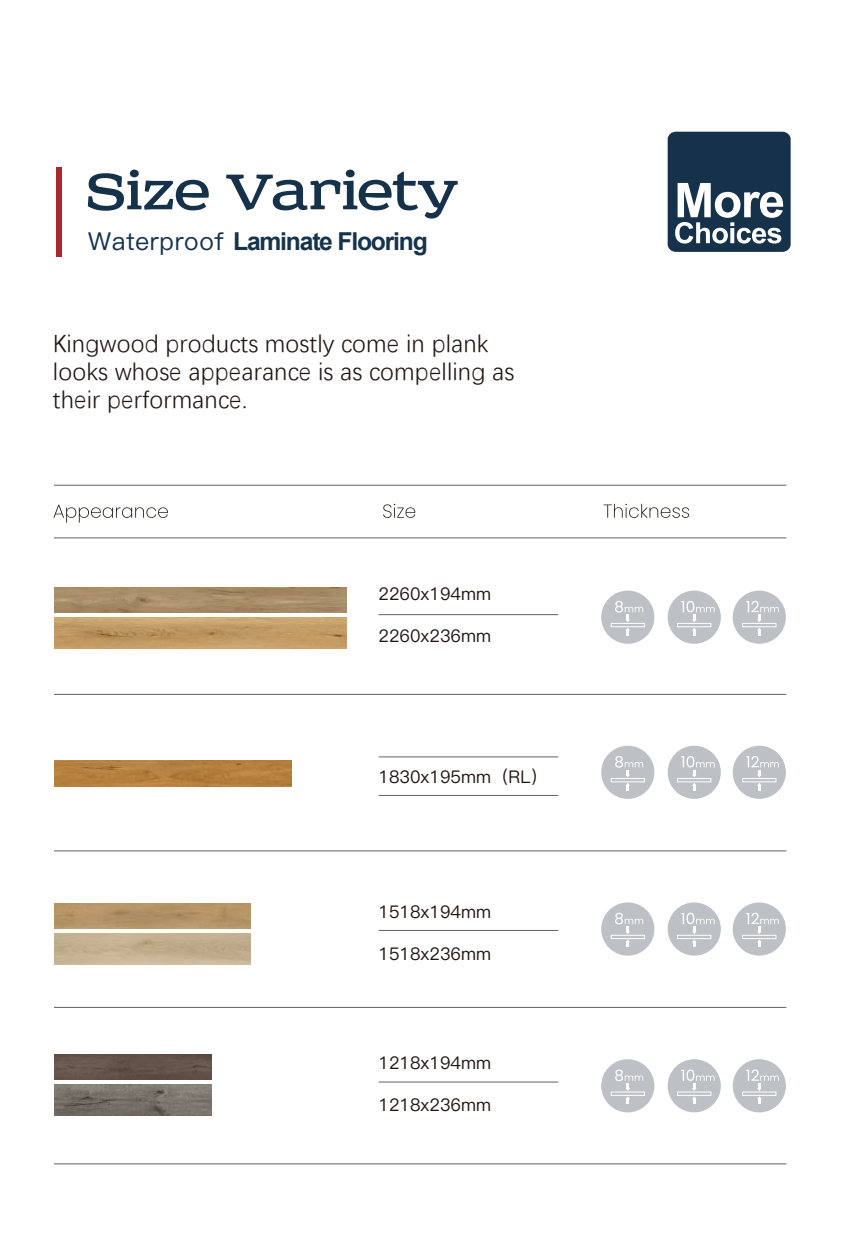
<style>
.page{position:relative;width:844px;height:1241px;background:#fff}
.page>*{position:absolute;margin:0;border:0;box-sizing:border-box;transform-origin:0 0}
.t1{font:700 24.68px "Arial";letter-spacing:-.05em;color:#16334d}
.t2{font:24.5px/28px "Deng Xian";color:#221612}
.t3{font:17.5px "Ping Fang SC Medium";color:#221612}
.s1{font-family:"Ping Fang SC Medium";font-weight:400}
</style>
<div class="page">
<svg style="left:88px;top:170px;width:121px;height:41px"></svg>
<svg style="left:226px;top:170px;width:231px;height:48px"></svg>
<div style="left:667px;top:132px;width:123px;height:120px;background:#16324b;border-radius:8px"></div>
<svg style="left:675px;top:183px;width:108px;height:60px"></svg>
<svg style="left:603px;top:503px;width:86px;height:15px"></svg>
<hr style="left:54px;top:485px;width:732px;height:1px;background:#5f6263">
<hr style="left:54px;top:537px;width:732px;height:1px;background:#5f6263">
<hr style="left:54px;top:694px;width:732px;height:1px;background:#5f6263">
<hr style="left:54px;top:850px;width:732px;height:1px;background:#5f6263">
<hr style="left:54px;top:1006px;width:732px;height:1px;background:#5f6263">
<hr style="left:54px;top:1163px;width:732px;height:1px;background:#5f6263">
<hr style="left:378px;top:614px;width:180px;height:1px;background:#5f6263">
<hr style="left:378px;top:930px;width:180px;height:1px;background:#5f6263">
<hr style="left:378px;top:1081px;width:180px;height:1px;background:#5f6263">
<hr style="left:378px;top:756px;width:180px;height:1px;background:#5f6263">
<hr style="left:378px;top:795px;width:180px;height:1px;background:#5f6263">
<svg style="left:53px;top:504px;width:115px;height:18px"></svg>
<svg style="left:383px;top:503px;width:32px;height:15px"></svg>
<div style="left:601px;top:590px;width:53px;height:53px;background:#bdc0c4;border-radius:50%"></div>
<div style="left:610px;top:623px;width:34px;height:4px;border:1px solid #fff"></div>
<svg style="left:615px;top:601px;width:28px;height:34px"></svg>
<div style="left:667px;top:590px;width:53px;height:53px;background:#bdc0c4;border-radius:50%"></div>
<div style="left:677px;top:623px;width:34px;height:4px;border:1px solid #fff"></div>
<svg style="left:681px;top:601px;width:33px;height:34px"></svg>
<div style="left:732px;top:590px;width:53px;height:53px;background:#bdc0c4;border-radius:50%"></div>
<div style="left:742px;top:623px;width:34px;height:4px;border:1px solid #fff"></div>
<svg style="left:746px;top:601px;width:32px;height:34px"></svg>
<div style="left:601px;top:745px;width:53px;height:53px;background:#bdc0c4;border-radius:50%"></div>
<div style="left:610px;top:778px;width:34px;height:4px;border:1px solid #fff"></div>
<svg style="left:615px;top:756px;width:28px;height:34px"></svg>
<div style="left:667px;top:745px;width:53px;height:53px;background:#bdc0c4;border-radius:50%"></div>
<div style="left:677px;top:778px;width:34px;height:4px;border:1px solid #fff"></div>
<svg style="left:681px;top:756px;width:33px;height:34px"></svg>
<div style="left:732px;top:745px;width:53px;height:53px;background:#bdc0c4;border-radius:50%"></div>
<div style="left:742px;top:778px;width:34px;height:4px;border:1px solid #fff"></div>
<svg style="left:746px;top:756px;width:32px;height:34px"></svg>
<div style="left:601px;top:902px;width:53px;height:53px;background:#bdc0c4;border-radius:50%"></div>
<div style="left:610px;top:934px;width:34px;height:4px;border:1px solid #fff"></div>
<svg style="left:615px;top:912px;width:28px;height:21px"></svg>
<svg style="left:626px;top:939px;width:4px;height:7px"></svg>
<div style="left:667px;top:902px;width:53px;height:53px;background:#bdc0c4;border-radius:50%"></div>
<div style="left:677px;top:934px;width:34px;height:4px;border:1px solid #fff"></div>
<svg style="left:681px;top:912px;width:33px;height:21px"></svg>
<svg style="left:692px;top:939px;width:4px;height:7px"></svg>
<div style="left:732px;top:902px;width:53px;height:53px;background:#bdc0c4;border-radius:50%"></div>
<div style="left:742px;top:934px;width:34px;height:4px;border:1px solid #fff"></div>
<svg style="left:746px;top:912px;width:32px;height:21px"></svg>
<svg style="left:757px;top:939px;width:4px;height:7px"></svg>
<div style="left:601px;top:1059px;width:53px;height:53px;background:#bdc0c4;border-radius:50%"></div>
<div style="left:610px;top:1091px;width:34px;height:4px;border:1px solid #fff"></div>
<svg style="left:615px;top:1069px;width:28px;height:21px"></svg>
<svg style="left:626px;top:1096px;width:4px;height:7px"></svg>
<div style="left:667px;top:1059px;width:53px;height:53px;background:#bdc0c4;border-radius:50%"></div>
<div style="left:677px;top:1091px;width:34px;height:4px;border:1px solid #fff"></div>
<svg style="left:681px;top:1069px;width:33px;height:21px"></svg>
<svg style="left:692px;top:1096px;width:4px;height:7px"></svg>
<div style="left:732px;top:1059px;width:53px;height:53px;background:#bdc0c4;border-radius:50%"></div>
<div style="left:742px;top:1091px;width:34px;height:4px;border:1px solid #fff"></div>
<svg style="left:746px;top:1069px;width:32px;height:21px"></svg>
<svg style="left:757px;top:1096px;width:4px;height:7px"></svg>
<img style="left:54px;top:587px;width:292px;height:25px">
<img style="left:54px;top:618px;width:292px;height:30px">
<img style="left:54px;top:760px;width:237px;height:26px">
<img style="left:54px;top:903px;width:196px;height:25px">
<img style="left:54px;top:1054px;width:158px;height:25px">
<img style="left:54px;top:1084px;width:158px;height:31px">
<div style="left:56px;top:167px;width:6px;height:90px;background:#a92930"></div>
<p class="t1" style="left:88px;top:224px;width:341px"><span class="s1">Waterproof</span> Laminate Flooring</p>
<p class="t2" style="left:53px;top:330px;width:463px">Kingwood products mostly come in plank looks whose appearance is as compelling as their performance.</p>
<p class="t3" style="left:378px;top:583px;width:114px">2260x194mm</p>
<p class="t3" style="left:378px;top:625px;width:114px">2260x236mm</p>
<p class="t3" style="left:378px;top:766px;width:171px">1830x195mm（RL）</p>
<p class="t3" style="left:378px;top:900px;width:114px">1518x194mm</p>
<p class="t3" style="left:378px;top:942px;width:114px">1518x236mm</p>
<p class="t3" style="left:378px;top:1052px;width:114px">1218x194mm</p>
<p class="t3" style="left:378px;top:1094px;width:114px">1218x236mm</p>
</div>
